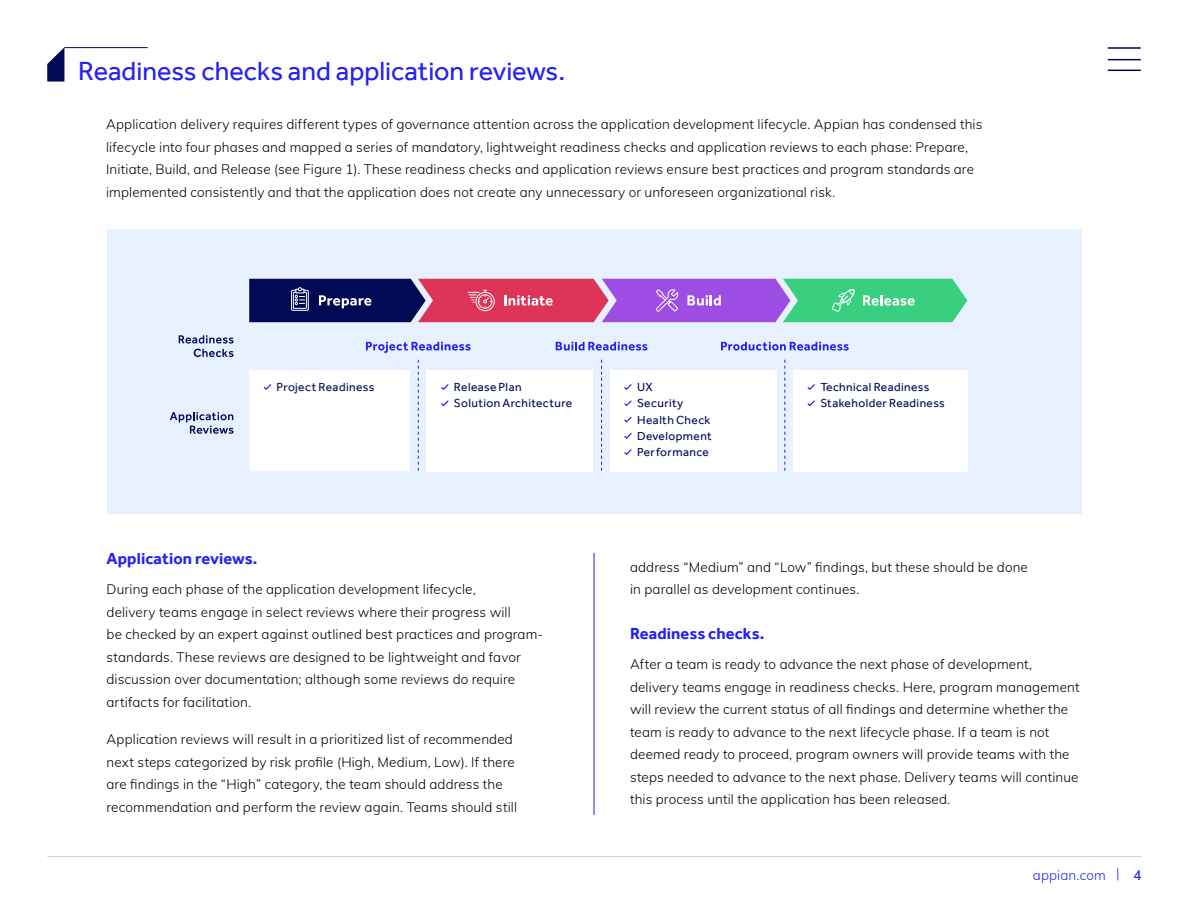
<style>
.page{position:relative;width:1188px;height:918px;background:#fff}
.page>*{position:absolute;margin:0;border:0;box-sizing:border-box;transform-origin:0 0}
.t1{font:27px "Effra";color:#2322f0}
.t2{font:700 16.5px "Effra";letter-spacing:.005em;color:#2322f0}
.t3{font:300 13.5px/22.5px "Mulish";letter-spacing:.01em;color:#000}
.t4{font:300 13.5px "Mulish";letter-spacing:.01em;color:#2322f0}
.t5{font:12px/16.4px "Effra";letter-spacing:.035em;color:#000a54}
.s1{font-weight:600}
</style>
<div class="page">
<svg style="left:47px;top:47px;width:17px;height:35px"></svg>
<hr style="left:64px;top:47px;width:84px;height:1px;background:#000a54">
<hr style="left:47px;top:856px;width:1095px;height:1px;background:#cccedd">
<hr style="left:1108px;top:47px;width:33px;height:2px;background:#000a54">
<hr style="left:1108px;top:59px;width:33px;height:1px;background:#000a54">
<hr style="left:1108px;top:70px;width:33px;height:1px;background:#000a54">
<hr style="left:594px;top:553px;width:1px;height:262px;background:#2322f0">
<div style="left:107px;top:230px;width:974px;height:284px;background:#e7f1ff"></div>
<div style="left:249px;top:370px;width:161px;height:101px;background:#fff"></div>
<div style="left:427px;top:370px;width:166px;height:101px;background:#fff"></div>
<div style="left:610px;top:370px;width:167px;height:101px;background:#fff"></div>
<div style="left:793px;top:370px;width:174px;height:101px;background:#fff"></div>
<svg style="left:179px;top:335px;width:55px;height:22px"></svg>
<svg style="left:170px;top:412px;width:64px;height:22px"></svg>
<svg style="left:366px;top:342px;width:105px;height:11px"></svg>
<svg style="left:556px;top:342px;width:91px;height:9px"></svg>
<svg style="left:721px;top:342px;width:128px;height:9px"></svg>
<svg style="left:418px;top:360px;width:1px;height:111px"></svg>
<svg style="left:601px;top:360px;width:1px;height:111px"></svg>
<svg style="left:784px;top:360px;width:1px;height:111px"></svg>
<svg style="left:249px;top:279px;width:718px;height:43px;background:#7a648e"></svg>
<svg style="left:263px;top:384px;width:9px;height:6px"></svg>
<svg style="left:441px;top:384px;width:8px;height:6px"></svg>
<svg style="left:807px;top:384px;width:8px;height:6px"></svg>
<svg style="left:807px;top:400px;width:8px;height:6px"></svg>
<svg style="left:624px;top:384px;width:8px;height:6px"></svg>
<svg style="left:624px;top:400px;width:8px;height:6px"></svg>
<svg style="left:624px;top:416px;width:8px;height:7px"></svg>
<svg style="left:624px;top:433px;width:8px;height:6px"></svg>
<svg style="left:624px;top:449px;width:8px;height:6px"></svg>
<svg style="left:441px;top:400px;width:8px;height:6px"></svg>
<h1 class="t1" style="left:78px;top:55px;width:489px">Readiness checks and application reviews.</h1>
<p class="t3" style="left:106px;top:112px;width:878px">Application delivery requires different types of governance attention across the application development lifecycle. Appian has condensed this lifecycle into four phases and mapped a series of mandatory, lightweight readiness checks and application reviews to each phase: Prepare, Initiate, Build, and Release (see Figure 1). These readiness checks and application reviews ensure best practices and program standards are implemented consistently and that the application does not create any unnecessary or unforeseen organizational risk.</p>
<p class="t5" style="left:277px;top:379px;width:99px">Project Readiness</p>
<p class="t5" style="left:820px;top:379px;width:126px">Technical Readiness<br>Stakeholder Readiness</p>
<p class="t5" style="left:454px;top:379px;width:120px">Release Plan<br>Solution Architecture</p>
<p class="t5" style="left:637px;top:379px;width:76px">UX<br>Security<br>Health Check<br>Development<br>Performance</p>
<p class="t2" style="left:107px;top:549px;width:152px">Application reviews.</p>
<p class="t3" style="left:107px;top:577px;width:438px">During each phase of the application development lifecycle,<br>delivery teams engage in select reviews where their progress will<br>be checked by an expert against outlined best practices and program&shy;standards. These reviews are designed to be lightweight and favor discussion over documentation; although some reviews do require artifacts for facilitation.</p>
<p class="t3" style="left:107px;top:727px;width:412px">Application reviews will result in a prioritized list of recommended next steps categorized by risk profile (High, Medium, Low). If there are findings in the “High” category, the team should address the recommendation and perform the review again. Teams should still</p>
<p class="t3" style="left:630px;top:555px;width:399px">address “Medium” and “Low” findings, but these should be done in parallel as development continues.</p>
<p class="t2" style="left:630px;top:624px;width:136px">Readiness checks.</p>
<p class="t3" style="left:630px;top:652px;width:451px">After a team is ready to advance the next phase of development, delivery teams engage in readiness checks. Here, program management will review the current status of all findings and determine whether the team is ready to advance to the next lifecycle phase. If a team is not deemed ready to proceed, program owners will provide teams with the steps needed to advance to the next phase. Delivery teams will continue this process until the application has been released.</p>
<p class="t4" style="left:1033px;top:865px;width:110px">appian.com | <span class="s1">4</span></p>
</div>
